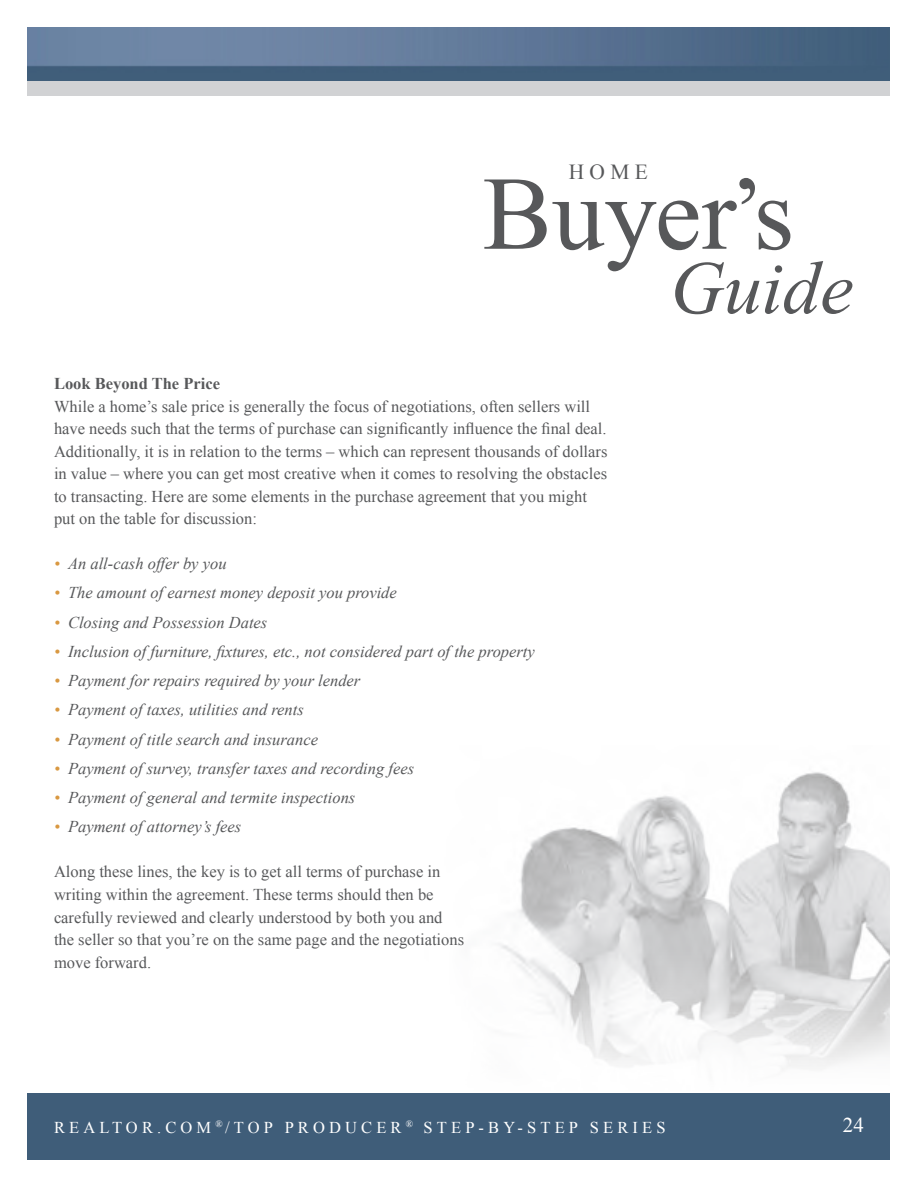
<style>
.page{position:relative;width:918px;height:1188px;background:#fff}
.page>*{position:absolute;margin:0;border:0;box-sizing:border-box;transform-origin:0 0}
.t1{font:104.55px "Times New Roman";color:#57585a}
.t2{font:italic 75.15px "Times New Roman";color:#57585a}
.t3{font:21.45px "Times New Roman";color:#57585a}
.t4{font:21px "Times New Roman";color:#fff}
.t5{font:16.5px/22.5px "Times New Roman";color:#57585a}
.t6{font:italic 16.5px "Times New Roman";color:#57585a}
.t7{font:16.5px "Times New Roman";letter-spacing:.25em;color:#fff}
.t8{font:700 16.5px "Times New Roman";color:#57585a}
.s1{color:#d99841}
</style>
<div class="page">
<img style="left:27px;top:27px;width:863px;height:54px">
<div style="left:27px;top:1094px;width:863px;height:66px;background:#3f5d79"></div>
<img style="left:425px;top:772px;width:465px;height:322px">
<div style="left:0;top:81px;width:918px;height:15px;background:#d1d2d4"></div>
<div style="left:0;top:0;width:27px;height:1188px;background:#fff"></div>
<div style="left:891px;top:0;width:27px;height:1188px;background:#fff"></div>
<h3 class="t3" style="left:569px;top:157px;width:81px">HOME</h3>
<h1 class="t1" style="left:483px;top:143px;width:313px">Buyer’s</h1>
<h2 class="t2" style="left:670px;top:236px;width:185px">Guide</h2>
<p class="t8" style="left:54px;top:372px;width:168px">Look Beyond The Price</p>
<p class="t5" style="left:54px;top:395px;width:555px">While a home’s sale price is generally the focus of negotiations, often sellers will have needs such that the terms of purchase can significantly influence the final deal.<br>Additionally, it is in relation to the terms – which can represent thousands of dollars in value – where you can get most creative when it comes to resolving the obstacles to transacting. Here are some elements in the purchase agreement that you might put on the table for discussion:</p>
<p class="t6" style="left:54px;top:552px;width:174px"><span class="s1">•</span> An all-cash offer by you</p>
<p class="t6" style="left:54px;top:582px;width:344px"><span class="s1">•</span> The amount of earnest money deposit you provide</p>
<p class="t6" style="left:54px;top:611px;width:215px"><span class="s1">•</span> Closing and Possession Dates</p>
<p class="t6" style="left:54px;top:640px;width:482px"><span class="s1">•</span> Inclusion of furniture, fixtures, etc., not considered part of the property</p>
<p class="t6" style="left:54px;top:669px;width:308px"><span class="s1">•</span> Payment for repairs required by your lender</p>
<p class="t6" style="left:54px;top:699px;width:251px"><span class="s1">•</span> Payment of taxes, utilities and rents</p>
<p class="t6" style="left:54px;top:728px;width:266px"><span class="s1">•</span> Payment of title search and insurance</p>
<p class="t6" style="left:54px;top:757px;width:362px"><span class="s1">•</span> Payment of survey, transfer taxes and recording fees</p>
<p class="t6" style="left:54px;top:786px;width:303px"><span class="s1">•</span> Payment of general and termite inspections</p>
<p class="t6" style="left:54px;top:816px;width:189px"><span class="s1">•</span> Payment of attorney’s fees</p>
<p class="t5" style="left:54px;top:860px;width:412px">Along these lines, the key is to get all terms of purchase in writing within the agreement. These terms should then be carefully reviewed and clearly understood by both you and the seller so that you’re on the same page and the negotiations move forward.</p>
<p class="t7" style="left:54px;top:1116px;width:613px">REALTOR.COM <sup>®</sup>/TOP PRODUCER <sup>®</sup> STEP-BY-STEP SERIES</p>
<p class="t4" style="left:843px;top:1111px;width:22px">24</p>
</div>
